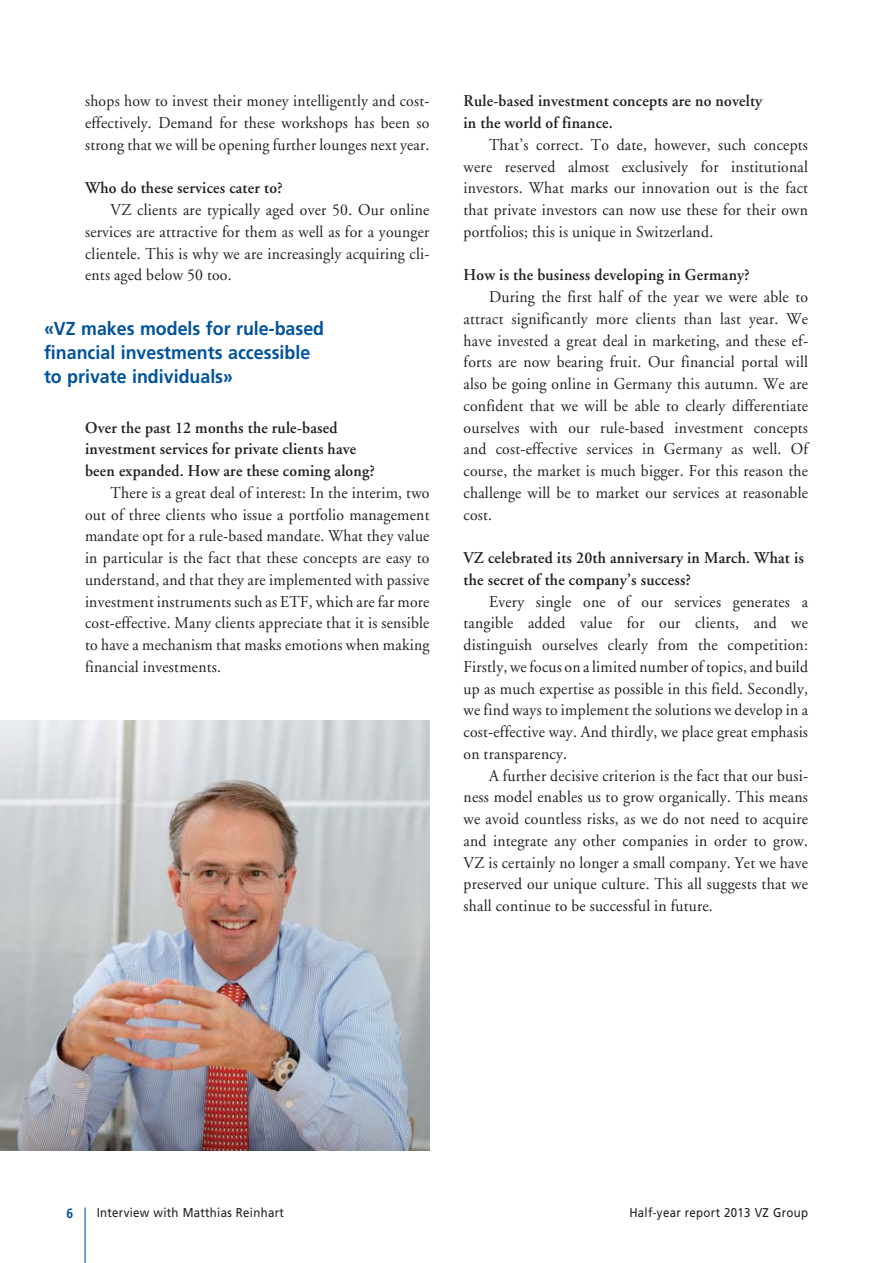
<style>
.page{position:relative;width:893px;height:1263px;background:#fff}
.page>*{position:absolute;margin:0;border:0;box-sizing:border-box;transform-origin:0 0}
.t1{font:700 18.75px/24px "Frutiger LT";color:#00539b;scale:.95 1}
.t2{font:16.5px/21.8px "Adobe Garamond";letter-spacing:.015em;color:#231f20;text-align:justify;scale:.95 1}
.t3{font:600 16.5px/21.8px "Adobe Garamond";letter-spacing:.015em;color:#231f20;scale:.95 1}
.t4{font:700 13.5px "Frutiger LT";color:#00539b;scale:.9 1}
.t5{font:12.75px "Frutiger LT";letter-spacing:.025em;color:#231f20;scale:.9 1}
</style>
<div class="page">
<hr style="left:85px;top:1208px;width:1px;height:55px;background:#00539b">
<img style="left:0;top:721px;width:429px;height:429px">
<p class="t2" style="left:85px;top:92px;width:364px">shops how to invest their money intelligently and cost&shy;effectively. Demand for these workshops has been so strong that we will be opening further lounges next year.</p>
<p class="t3" style="left:85px;top:179px;width:209px">Who do these services cater to?</p>
<p class="t2" style="left:85px;top:200px;width:364px;text-indent:26px">VZ clients are typically aged over 50. Our online services are attractive for them as well as for a younger clientele. This is why we are increasingly acquiring cli&shy;ents aged below 50 too.</p>
<p class="t1" style="left:44px;top:317px;width:296px">«VZ makes models for rule-based financial investments accessible to private individuals»</p>
<p class="t3" style="left:85px;top:418px;width:307px">Over the past 12 months the rule-based investment services for private clients have been expanded. How are these coming along?</p>
<p class="t2" style="left:85px;top:483px;width:364px;text-indent:26px">There is a great deal of interest: In the interim, two out of three clients who issue a portfolio management mandate opt for a rule-based mandate. What they value in particular is the fact that these concepts are easy to understand, and that they are implemented with passive investment instruments such as ETF, which are far more cost-effective. Many clients appreciate that it is sensible to have a mechanism that masks emotions when making financial investments.</p>
<p class="t3" style="left:463px;top:92px;width:316px">Rule-based investment concepts are no novelty in the world of finance.</p>
<p class="t2" style="left:463px;top:135px;width:364px;text-indent:26px">That’s correct. To date, however, such concepts were reserved almost exclusively for institutional investors. What marks our innovation out is the fact that private investors can now use these for their own portfolios; this is unique in Switzerland.</p>
<p class="t3" style="left:463px;top:266px;width:303px">How is the business developing in Germany?</p>
<p class="t2" style="left:463px;top:287px;width:364px;text-indent:26px">During the first half of the year we were able to attract significantly more clients than last year. We have invested a great deal in marketing, and these ef&shy;forts are now bearing fruit. Our financial portal will also be going online in Germany this autumn. We are confident that we will be able to clearly differentiate ourselves with our rule-based investment concepts and cost-effective services in Germany as well. Of course, the market is much bigger. For this reason the challenge will be to market our services at reasonable cost.</p>
<p class="t3" style="left:463px;top:548px;width:360px">VZ celebrated its 20th anniversary in March. What is the secret of the company’s success?</p>
<p class="t2" style="left:463px;top:592px;width:364px;text-indent:26px">Every single one of our services generates a tangible added value for our clients, and we distinguish ourselves clearly from the competition:<br>Firstly, we focus on a limited number of topics, and build up as much expertise as possible in this field. Secondly, we find ways to implement the solutions we develop in a cost-effective way. And thirdly, we place great emphasis on transparency.</p>
<p class="t2" style="left:463px;top:766px;width:364px;text-indent:26px">A further decisive criterion is the fact that our busi&shy;ness model enables us to grow organically. This means we avoid countless risks, as we do not need to acquire and integrate any other companies in order to grow.<br>VZ is certainly no longer a small company. Yet we have preserved our unique culture. This all suggests that we shall continue to be successful in future.</p>
<p class="t4" style="left:67px;top:1207px;width:9px">6</p>
<p class="t5" style="left:97px;top:1207px;width:209px">Interview with Matthias Reinhart</p>
<p class="t5" style="left:629px;top:1207px;width:200px">Half-year report 2013 VZ Group</p>
</div>
